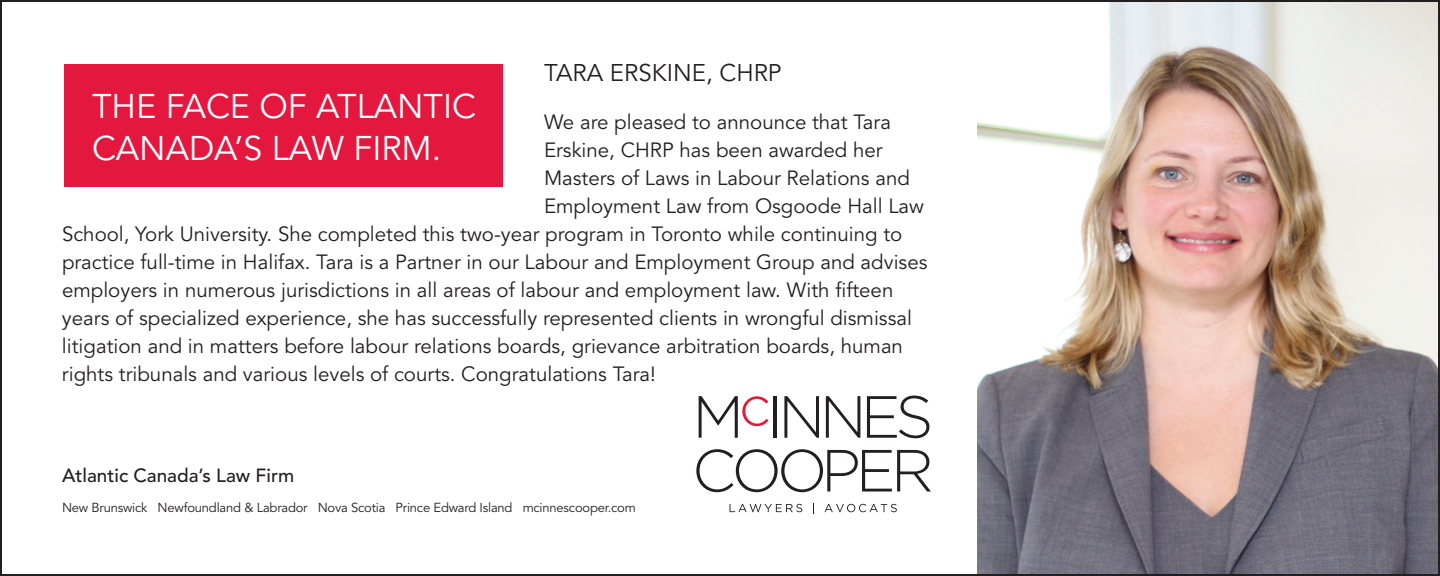
<style>
.page{position:relative;width:1440px;height:576px;background:#fff}
.page>*{position:absolute;margin:0;border:0;box-sizing:border-box;transform-origin:0 0}
.t1{font:34px/42px "Avenir";color:#fff}
.t2{font:24px "Avenir";color:#231f20}
.t3{font:20.4px "Avenir";color:#231f20}
.t4{font:500 19px "Avenir";color:#231f20}
.t5{font:13px "Avenir";letter-spacing:-.015em;color:#231f20}
</style>
<div class="page">
<img style="left:978px;top:3px;width:459px;height:570px">
<svg style="left:699px;top:396px;width:70px;height:42px"></svg>
<hr style="left:774px;top:396px;width:3px;height:42px;background:#231f20">
<svg style="left:784px;top:396px;width:35px;height:42px"></svg>
<svg style="left:826px;top:396px;width:34px;height:42px"></svg>
<svg style="left:867px;top:396px;width:62px;height:42px"></svg>
<svg style="left:696px;top:449px;width:235px;height:43px"></svg>
<svg style="left:730px;top:504px;width:72px;height:8px"></svg>
<svg style="left:825px;top:504px;width:72px;height:8px"></svg>
<div style="left:64px;top:64px;width:438px;height:122px;background:#e4183e"></div>
<p class="t2" style="left:544px;top:63px;width:239px">TARA ERSKINE, CHRP</p>
<p class="t3" style="left:544px;top:114px;width:349px">We are pleased to announce that Tara</p>
<p class="t3" style="left:544px;top:142px;width:340px">Erskine, CHRP has been awarded her</p>
<p class="t3" style="left:544px;top:170px;width:367px">Masters of Laws in Labour Relations and</p>
<p class="t3" style="left:544px;top:198px;width:382px">Employment Law from Osgoode Hall Law</p>
<p class="t3" style="left:62px;top:226px;width:842px">School, York University. She completed this two-year program in Toronto while continuing to</p>
<p class="t3" style="left:62px;top:254px;width:867px">practice full-time in Halifax. Tara is a Partner in our Labour and Employment Group and advises</p>
<p class="t3" style="left:62px;top:282px;width:833px">employers in numerous jurisdictions in all areas of labour and employment law. With fifteen</p>
<p class="t3" style="left:62px;top:310px;width:852px">years of specialized experience, she has successfully represented clients in wrongful dismissal</p>
<p class="t3" style="left:62px;top:338px;width:843px">litigation and in matters before labour relations boards, grievance arbitration boards, human</p>
<p class="t3" style="left:62px;top:366px;width:595px">rights tribunals and various levels of courts. Congratulations Tara!</p>
<h1 class="t1" style="left:92px;top:88px;width:386px">THE FACE OF ATLANTIC<br>CANADA’S LAW FIRM.</h1>
<p class="t4" style="left:62px;top:468px;width:234px">Atlantic Canada’s Law Firm</p>
<p class="t5" style="left:62px;top:502px;width:575px">New Brunswick Newfoundland &amp; Labrador Nova Scotia Prince Edward Island mcinnescooper.com</p>
</div>
